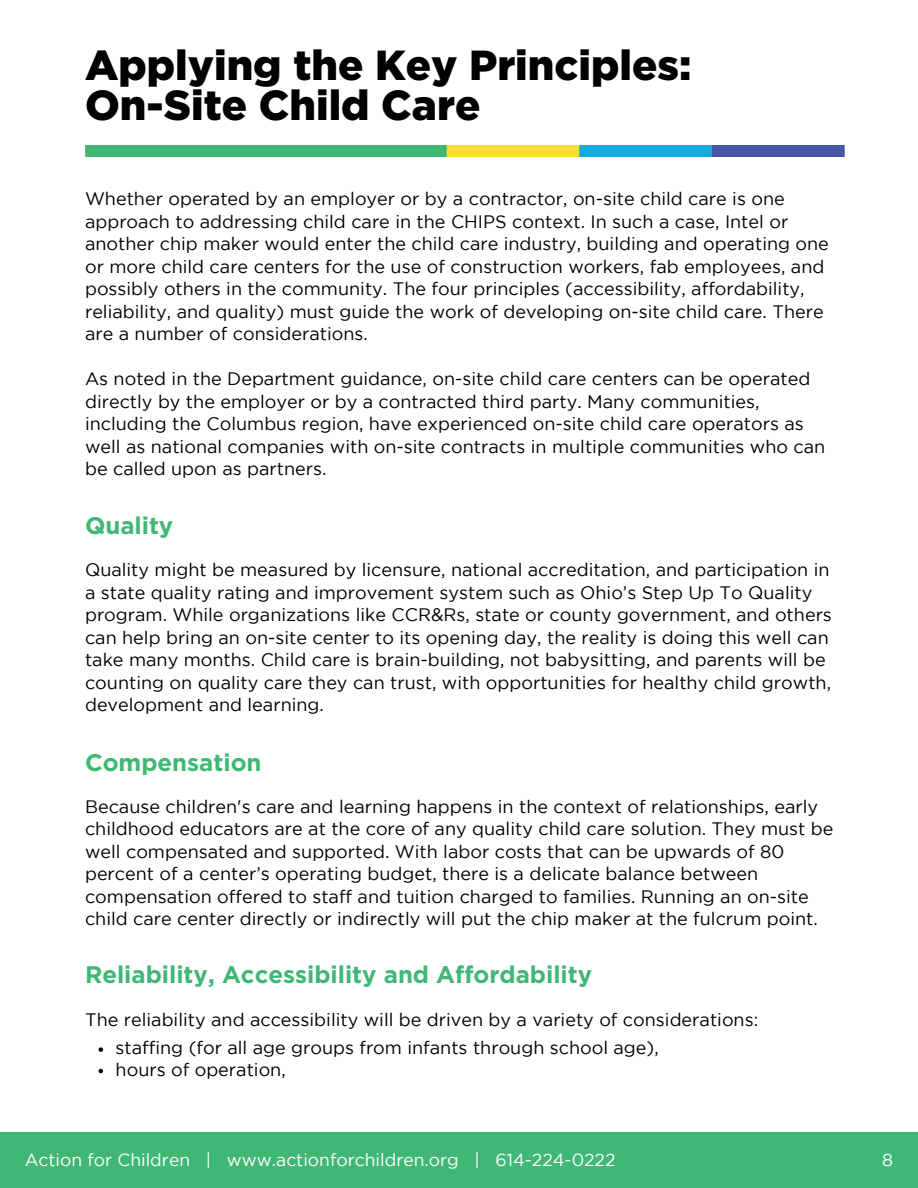
<style>
.page{position:relative;width:918px;height:1188px;background:#fff}
.page>*{position:absolute;margin:0;border:0;box-sizing:border-box;transform-origin:0 0}
.t1{font:900 42px/40.5px "Gotham";color:#000}
.t2{font:700 24px "Gotham";color:#41b776}
.t3{font:18px/22.5px "Gotham";color:#000}
.t4{font:17.55px "Gotham";color:#fff}
</style>
<div class="page">
<img style="left:85px;top:145px;width:759px;height:12px">
<div style="left:0;top:1132px;width:918px;height:56px;background:#41b776"></div>
<svg style="left:99px;top:1047px;width:4px;height:5px"></svg>
<svg style="left:99px;top:1069px;width:4px;height:4px"></svg>
<h1 class="t1" style="left:85px;top:44px;width:608px">Applying the Key Principles:<br>On-Site Child Care</h1>
<p class="t3" style="left:85px;top:189px;width:745px">Whether operated by an employer or by a contractor, on-site child care is one approach to addressing child care in the CHIPS context. In such a case, Intel or another chip maker would enter the child care industry, building and operating one or more child care centers for the use of construction workers, fab employees, and possibly others in the community. The four principles (accessibility, affordability, reliability, and quality) must guide the work of developing on-site child care. There are a number of considerations.</p>
<p class="t3" style="left:85px;top:369px;width:742px">As noted in the Department guidance, on-site child care centers can be operated directly by the employer or by a contracted third party. Many communities, including the Columbus region, have experienced on-site child care operators as well as national companies with on-site contracts in multiple communities who can be called upon as partners.</p>
<h2 class="t2" style="left:85px;top:512px;width:90px">Quality</h2>
<p class="t3" style="left:85px;top:560px;width:748px">Quality might be measured by licensure, national accreditation, and participation in a state quality rating and improvement system such as Ohio’s Step Up To Quality program. While organizations like CCR&amp;Rs, state or county government, and others can help bring an on-site center to its opening day, the reality is doing this well can take many months. Child care is brain-building, not babysitting, and parents will be counting on quality care they can trust, with opportunities for healthy child growth, development and learning.</p>
<h2 class="t2" style="left:85px;top:748px;width:178px">Compensation</h2>
<p class="t3" style="left:85px;top:796px;width:750px">Because children's care and learning happens in the context of relationships, early childhood educators are at the core of any quality child care solution. They must be well compensated and supported. With labor costs that can be upwards of 80 percent of a center’s operating budget, there is a delicate balance between compensation offered to staff and tuition charged to families. Running an on-site child care center directly or indirectly will put the chip maker at the fulcrum point.</p>
<h2 class="t2" style="left:85px;top:961px;width:509px">Reliability, Accessibility and Affordability</h2>
<p class="t3" style="left:116px;top:1006px;width:644px;line-height:28.7px;text-indent:-31px">The reliability and accessibility will be driven by a variety of considerations: staffing (for all age groups from infants through school age),</p>
<p class="t3" style="left:116px;top:1059px;width:172px">hours of operation,</p>
<p class="t4" style="left:25px;top:1153px;width:592px">Action for Children | www.actionforchildren.org | 614-224-0222</p>
<p class="t4" style="left:882px;top:1153px;width:13px">8</p>
</div>
